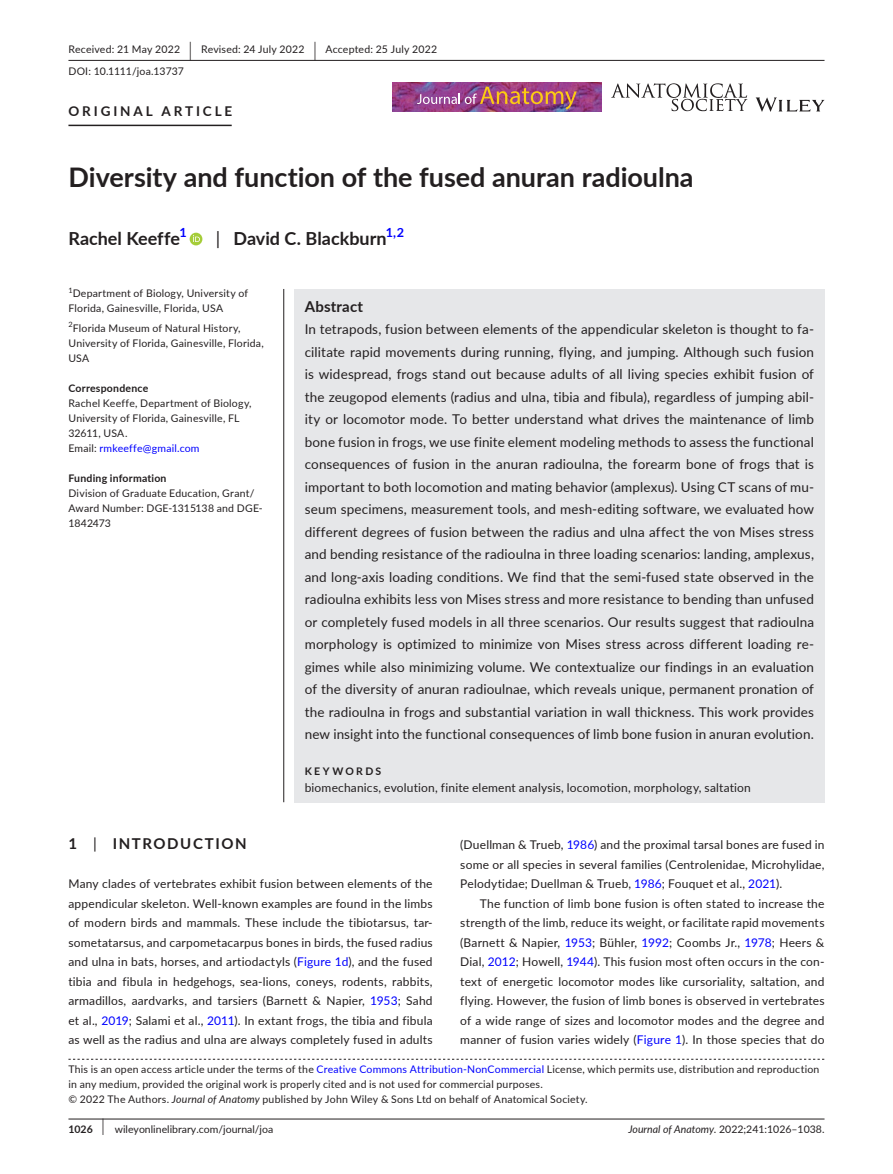
<style>
.page{position:relative;width:893px;height:1174px;background:#fff}
.page>*{position:absolute;margin:0;border:0;box-sizing:border-box;transform-origin:0 0}
.t1{font:700 27px "Lato";color:#231f20}
.t2{font:700 18px "Lato";color:#231f20}
.t3{font:700 15px "Lato";letter-spacing:.1em;color:#231f20}
.t4{font:700 15px "Lato";letter-spacing:.015em;color:#231f20}
.t5{font:13.5px/22.5px "Lato";letter-spacing:.01em;color:#231f20;text-align:justify}
.t6{font:700 13.5px "Lato";letter-spacing:.215em;color:#231f20}
.t7{font:700 12.6px "Lato";color:#00f}
.t8{font:12px/19.5px "Lato";letter-spacing:.015em;color:#231f20;text-align:justify}
.t9{font:10.5px/15px "Lato";letter-spacing:.02em;color:#231f20}
.t10{font:10.5px "Lato";color:#231f20}
.t11{font:700 10.5px "Lato";letter-spacing:.02em;color:#231f20}
.t12{font:700 10.5px "Lato";letter-spacing:.22em;color:#231f20}
.t13{font:7.35px "Lato";color:#231f20}
.s1{font-size:19.65px}
.s2{font-weight:400}
.s3{color:#00f}
.s4{font-style:italic}
.s5{font-weight:700}
.s6{font-size:17.4px}
</style>
<div class="page">
<hr style="left:68px;top:1118px;width:756px;height:1px;background:#231f20">
<svg style="left:756px;top:97px;width:68px;height:15px"></svg>
<img style="left:393px;top:82px;width:208px;height:30px">
<img style="left:417px;top:87px;width:160px;height:23px">
<img style="left:611px;top:83px;width:137px;height:29px">
<hr style="left:68px;top:60px;width:756px;height:1px;background:#231f20">
<hr style="left:68px;top:125px;width:164px;height:1px;background:#231f20">
<div style="left:190px;top:233px;width:12px;height:12px;background:#a5cd39;border-radius:50%"></div>
<svg style="left:193px;top:235px;width:7px;height:7px"></svg>
<svg style="left:68px;top:1058px;width:756px;height:1px"></svg>
<div style="left:294px;top:289px;width:530px;height:513px;background:#e6e7e9"></div>
<hr style="left:283px;top:289px;width:1px;height:513px;background:#231f20">
<p class="t9" style="left:68px;top:38px;width:370px;line-height:21.8px">Received: 21 May 2022 <span class="s1">|</span> Revised: 24 July 2022 <span class="s1">|</span> Accepted: 25 July 2022<br>DOI: 10.1111/joa.13737</p>
<p class="t6" style="left:68px;top:101px;width:165px">ORIGINAL ARTICLE</p>
<h1 class="t1" style="left:68px;top:157px;width:627px">Diversity and function of the fused anuran radioulna</h1>
<h2 class="t2" style="left:68px;top:226px;width:113px">Rachel Keeffe</h2>
<p class="t7" style="left:179px;top:223px;width:9px">1</p>
<h2 class="t2" style="left:216px;top:226px;width:172px"><span class="s2">|</span> David C. Blackburn</h2>
<p class="t7" style="left:386px;top:223px;width:20px">1,2</p>
<p class="t13" style="left:68px;top:285px;width:6px">1</p>
<p class="t9" style="left:68px;top:286px;width:181px;text-indent:4px">Department of Biology, University of<br>Florida, Gainesville, Florida, USA</p>
<p class="t13" style="left:68px;top:319px;width:6px">2</p>
<p class="t9" style="left:68px;top:320px;width:197px;text-indent:4px">Florida Museum of Natural History,<br>University of Florida, Gainesville, Florida,<br>USA</p>
<p class="t11" style="left:68px;top:380px;width:81px">Correspondence</p>
<p class="t9" style="left:68px;top:395px;width:184px">Rachel Keeffe, Department of Biology,<br>University of Florida, Gainesville, FL<br>32611, USA.<br>Email: <span class="s3">rmkeeffe@gmail.com</span></p>
<p class="t11" style="left:68px;top:470px;width:100px">Funding information</p>
<p class="t9" style="left:68px;top:485px;width:196px">Division of Graduate Education, Grant/<br>Award Number: DGE-1315138 and DGE-<br>1842473</p>
<p class="t4" style="left:305px;top:295px;width:60px">Abstract</p>
<p class="t5" style="left:305px;top:317px;width:511px">In tetrapods, fusion between elements of the appendicular skeleton is thought to fa&shy;cilitate rapid movements during running, flying, and jumping. Although such fusion is widespread, frogs stand out because adults of all living species exhibit fusion of the zeugopod elements (radius and ulna, tibia and fibula), regardless of jumping abil&shy;ity or locomotor mode. To better understand what drives the maintenance of limb bone fusion in frogs, we use finite element modeling methods to assess the functional consequences of fusion in the anuran radioulna, the forearm bone of frogs that is important to both locomotion and mating behavior (amplexus). Using CT scans of mu&shy;seum specimens, measurement tools, and mesh-editing software, we evaluated how different degrees of fusion between the radius and ulna affect the von Mises stress and bending resistance of the radioulna in three loading scenarios: landing, amplexus, and long-axis loading conditions. We find that the semi-fused state observed in the radioulna exhibits less von Mises stress and more resistance to bending than unfused or completely fused models in all three scenarios. Our results suggest that radioulna morphology is optimized to minimize von Mises stress across different loading re&shy;gimes while also minimizing volume. We contextualize our findings in an evaluation of the diversity of anuran radioulnae, which reveals unique, permanent pronation of the radioulna in frogs and substantial variation in wall thickness. This work provides new insight into the functional consequences of limb bone fusion in anuran evolution.</p>
<p class="t12" style="left:305px;top:763px;width:78px">KEYWORDS</p>
<p class="t8" style="left:305px;top:777px;width:448px">biomechanics, evolution, finite element analysis, locomotion, morphology, saltation</p>
<p class="t3" style="left:68px;top:833px;width:180px">1 <span class="s2">|</span> INTRODUCTION</p>
<p class="t8" style="left:68px;top:873px;width:366px">Many clades of vertebrates exhibit fusion between elements of the appendicular skeleton. Well-known examples are found in the limbs of modern birds and mammals. These include the tibiotarsus, tar&shy;sometatarsus, and carpometacarpus bones in birds, the fused radius and ulna in bats, horses, and artiodactyls (<span class="s3">Figure 1d</span>), and the fused tibia and fibula in hedgehogs, sea-lions, coneys, rodents, rabbits, armadillos, aardvarks, and tarsiers (Barnett &amp; Napier, <span class="s3">1953</span>; Sahd et al., <span class="s3">2019</span>; Salami et al., <span class="s3">2011</span>). In extant frogs, the tibia and fibula as well as the radius and ulna are always completely fused in adults</p>
<p class="t8" style="left:460px;top:834px;width:366px">(Duellman &amp; Trueb, <span class="s3">1986</span>) and the proximal tarsal bones are fused in some or all species in several families (Centrolenidae, Microhylidae, Pelodytidae; Duellman &amp; Trueb, <span class="s3">1986</span>; Fouquet et al., <span class="s3">2021</span>).</p>
<p class="t8" style="left:460px;top:893px;width:366px;text-indent:20px">The function of limb bone fusion is often stated to increase the strength of the limb, reduce its weight, or facilitate rapid movements (Barnett &amp; Napier, <span class="s3">1953</span>; Bühler, <span class="s3">1992</span>; Coombs Jr., <span class="s3">1978</span>; Heers &amp; Dial, <span class="s3">2012</span>; Howell, <span class="s3">1944</span>). This fusion most often occurs in the con&shy;text of energetic locomotor modes like cursoriality, saltation, and flying. However, the fusion of limb bones is observed in vertebrates of a wide range of sizes and locomotor modes and the degree and manner of fusion varies widely (<span class="s3">Figure 1</span>). In those species that do</p>
<p class="t9" style="left:68px;top:1061px;width:752px">This is an open access article under the terms of the <span class="s3">Creative Commons Attribution-NonCommercial</span> License, which permits use, distribution and reproduction in any medium, provided the original work is properly cited and is not used for commercial purposes.<br>© 2022 The Authors. <span class="s4">Journal of Anatomy</span> published by John Wiley &amp; Sons Ltd on behalf of Anatomical Society.</p>
<p class="t10" style="left:68px;top:1121px;width:206px"><span class="s5">1026</span> <span class="s6">|</span> wileyonlinelibrary.com/journal/joa</p>
<p class="t10" style="left:628px;top:1121px;width:198px"><span class="s4">Journal of Anatomy.</span> 2022;241:1026–1038.</p>
</div>
